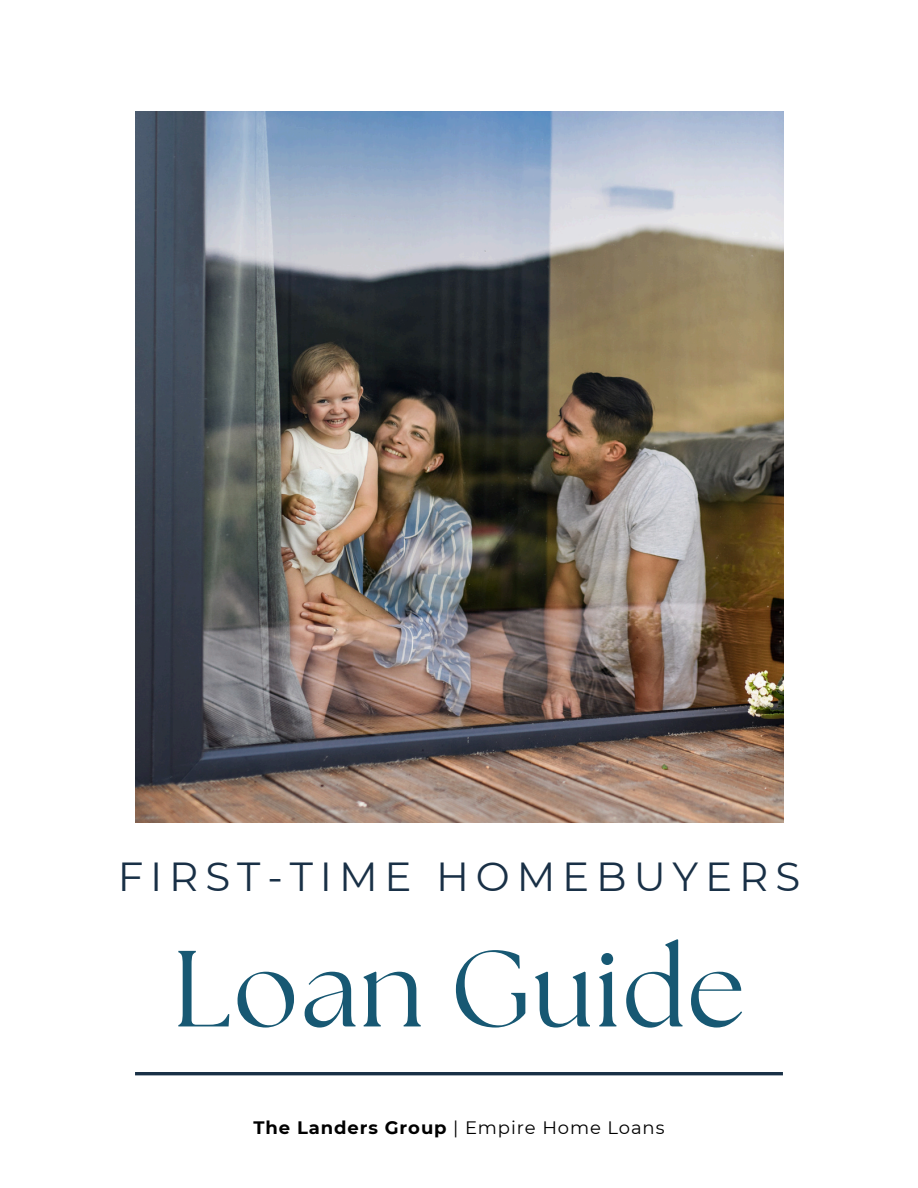
<style>
.page{position:relative;width:918px;height:1188px;background:#fff}
.page>*{position:absolute;margin:0;border:0;box-sizing:border-box;transform-origin:0 0}
.t1{font:108px "The Seasons";letter-spacing:.02em;color:#175873}
.t2{font:40.5px "Montserrat";letter-spacing:.17em;color:#193046}
.t3{font:18px "Montserrat";letter-spacing:.05em;color:#000}
.s1{font-weight:700}
</style>
<div class="page">
<hr style="left:135px;top:1072px;width:648px;height:3px;background:#193046">
<img style="left:135px;top:112px;width:648px;height:711px">
<p class="t2" style="left:118px;top:852px;width:684px">FIRST-TIME HOMEBUYERS</p>
<h2 class="t1" style="left:173px;top:940px;width:574px">Loan Guide</h2>
<h1 class="t3" style="left:253px;top:1116px;width:413px"><span class="s1">The Landers Group</span> | Empire Home Loans</h1>
</div>
